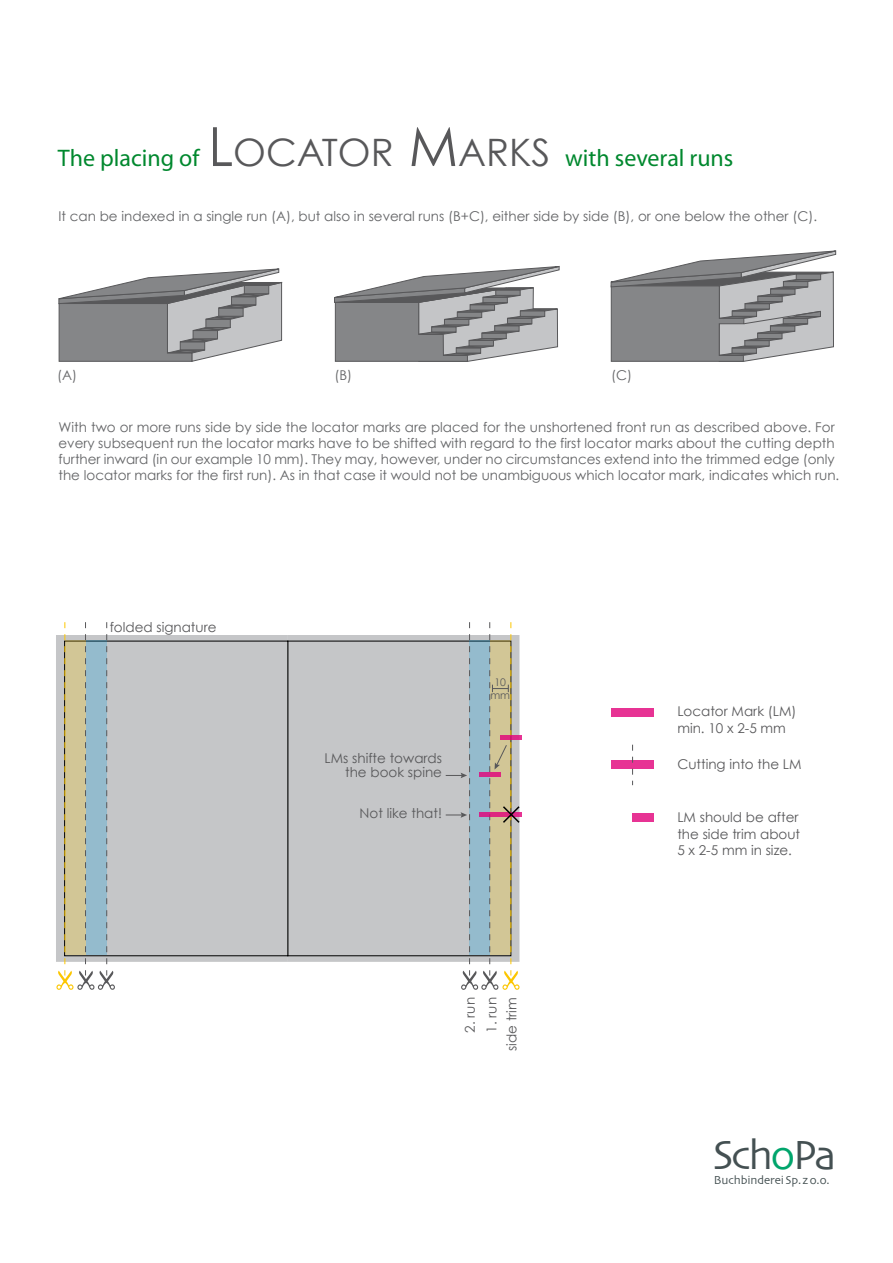
<style>
.page{position:relative;width:893px;height:1263px;background:#fff}
.page>*{position:absolute;margin:0;border:0;box-sizing:border-box;transform-origin:0 0}
.t1{font:42.6px "Skia";letter-spacing:-.055em;color:#445052}
.t2{font:24px "Myriad";color:#00882e}
.t3{font:13.5px/16.2px "Century Gothic";color:#636466}
.t4{font:13.5px/16.2px "Century Gothic";color:#58585a}
.t5{font:12.15px "Skia";letter-spacing:-.01em;color:#445052}
.t6{font:10.5px/13.5px "Century Gothic";color:#58585a;text-align:center}
.s1{font-family:"Century Gothic";font-size:54px;color:#58585a}
.s2{font-family:"Century Gothic";font-size:37.8px;color:#58585a}
.s3{color:#00a56c}
</style>
<div class="page">
<svg style="left:288px;top:635px;width:158px;height:327px;background:#c0c1c3"></svg>
<svg style="left:115px;top:635px;width:173px;height:327px;background:#c0c1c3"></svg>
<div style="left:289px;top:640px;width:157px;height:316px;background:#c5c6c8"></div>
<div style="left:115px;top:640px;width:174px;height:316px;background:#c5c6c8"></div>
<svg style="left:58px;top:268px;width:225px;height:94px"></svg>
<svg style="left:610px;top:250px;width:227px;height:112px"></svg>
<svg style="left:334px;top:266px;width:226px;height:96px"></svg>
<div style="left:612px;top:708px;width:42px;height:8px;background:#e73394"></div>
<div style="left:612px;top:761px;width:42px;height:8px;background:#e73394"></div>
<svg style="left:632px;top:745px;width:1px;height:40px"></svg>
<div style="left:633px;top:814px;width:21px;height:8px;background:#e73394"></div>
<svg style="left:56px;top:622px;width:59px;height:368px;background:#bbc2b7"></svg>
<div style="left:480px;top:812px;width:42px;height:5px;background:#e73394"></div>
<svg style="left:446px;top:622px;width:75px;height:368px;background:#c0c3be"></svg>
<h2 class="t2" style="left:58px;top:146px;width:677px">The placing of <span class="s1">L</span><span class="s2">OCATOR</span> <span class="s1">M</span><span class="s2">ARKS</span> with several runs</h2>
<p class="t3" style="left:58px;top:208px;width:760px">It can be indexed in a single run (A), but also in several runs (B+C), either side by side (B), or one below the other (C).</p>
<p class="t3" style="left:57px;top:367px;width:21px">(A)</p>
<p class="t3" style="left:334px;top:367px;width:19px">(B)</p>
<p class="t3" style="left:611px;top:367px;width:22px">(C)</p>
<p class="t3" style="left:58px;top:419px;width:782px">With two or more runs side by side the locator marks are placed for the unshortened front run as described above. For every subsequent run the locator marks have to be shifted with regard to the first locator marks about the cutting depth further inward (in our example 10 mm). They may, however, under no circumstances extend into the trimmed edge (only the locator marks for the first run). As in that case it would not be unambiguous which locator mark, indicates which run.</p>
<p class="t4" style="left:110px;top:618px;width:108px">folded signature</p>
<p class="t4" style="left:325px;top:751px;width:119px;line-height:13.5px;text-align:right">LMs shifte towards the book spine</p>
<p class="t4" style="left:360px;top:805px;width:84px">Not like that!</p>
<p class="t6" style="left:490px;top:675px;width:21px">10 mm</p>
<p class="t4" style="left:462px;top:1033px;width:37px;rotate:-90deg">2. run</p>
<p class="t4" style="left:482px;top:1051px;width:55px;line-height:19.8px;text-align:right;rotate:-90deg">1. run side trim</p>
<p class="t4" style="left:677px;top:703px;width:121px">Locator Mark (LM) min. 10 x 2-5 mm</p>
<p class="t4" style="left:677px;top:756px;width:126px">Cutting into the LM</p>
<p class="t4" style="left:677px;top:809px;width:124px">LM should be after the side trim about<br>5 x 2-5 mm in size.</p>
<h1 class="t1" style="left:712px;top:1129px;width:125px">Sch<span class="s3">o</span>Pa</h1>
<p class="t5" style="left:714px;top:1173px;width:117px">BuchbindereiSp.zo.o.</p>
</div>
